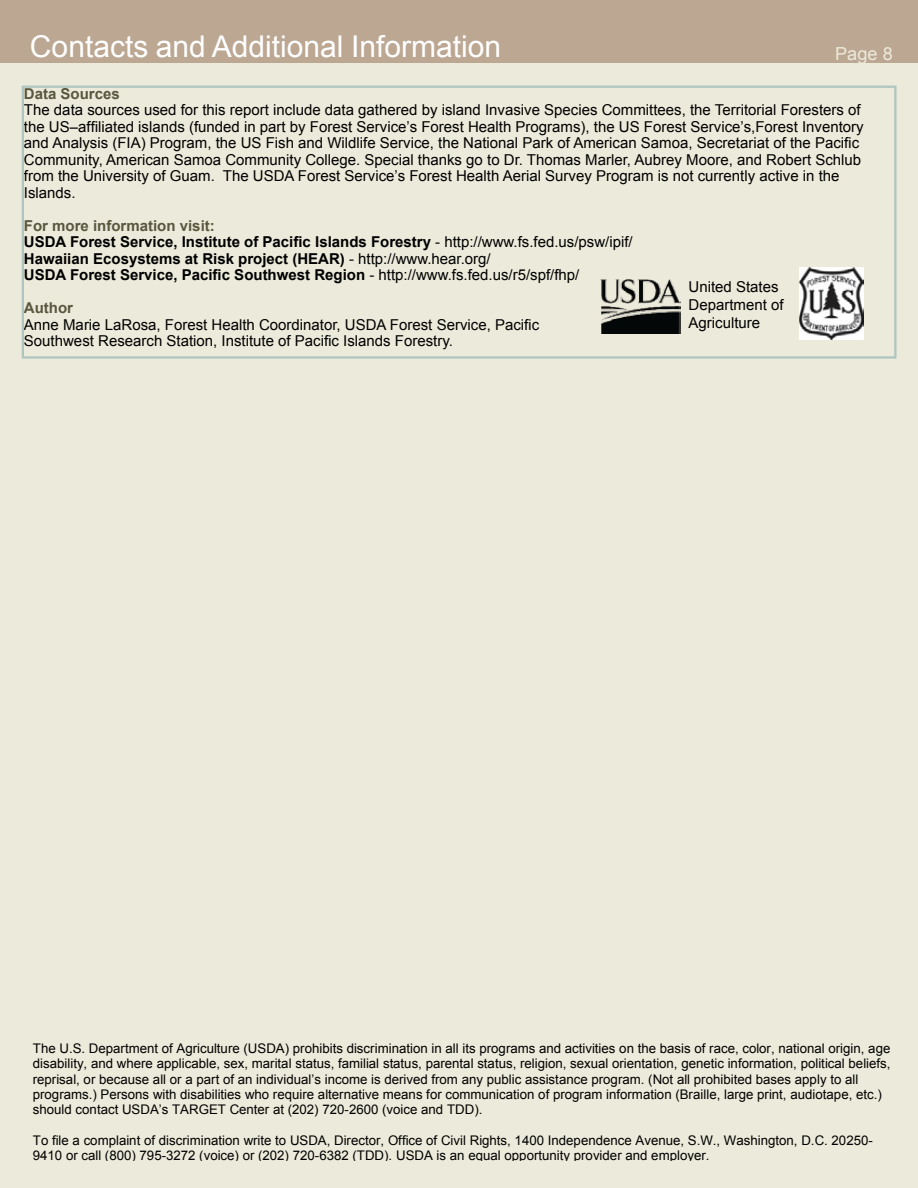
<style>
.page{position:relative;width:918px;height:1188px;background:#fff}
.page>*{position:absolute;margin:0;border:0;box-sizing:border-box;transform-origin:0 0}
.t1{font:30px "Arial";color:#fff}
.t2{font:18px "Arial";color:#eceada}
.t3{font:15px/16.5px "Arial";color:#000}
.t4{font:700 15px/16.5px "Arial";color:#000}
.t5{font:700 15px "Arial";color:#59573e}
.t6{font:13.2px/15.3px "Arial";color:#000}
.s1{color:#59573e}
.s2{font-weight:400}
</style>
<div class="page">
<div style="left:0;top:0;width:918px;height:63px;background:#bca793"></div>
<div style="left:0;top:63px;width:918px;height:1125px;background:#eceada"></div>
<div style="left:22px;top:86px;width:875px;height:273px;border:2px solid #afc5c0"></div>
<img style="left:600px;top:279px;width:81px;height:55px">
<img style="left:799px;top:268px;width:64px;height:71px">
<h1 class="t1" style="left:30px;top:27px;width:473px">Contacts and Additional Information</h1>
<h2 class="t2" style="left:835px;top:42px;width:59px">Page 8</h2>
<p class="t5" style="left:24px;top:84px;width:97px">Data Sources</p>
<p class="t3" style="left:24px;top:102px;width:841px">The data sources used for this report include data gathered by island Invasive Species Committees, the Territorial Foresters of the US–affiliated islands (funded in part by Forest Service’s Forest Health Programs), the US Forest Service’s,Forest Inventory and Analysis (FIA) Program, the US Fish and Wildlife Service, the National Park of American Samoa, Secretariat of the Pacific Community, American Samoa Community College. Special thanks go to Dr. Thomas Marler, Aubrey Moore, and Robert Schlub from the University of Guam. The USDA Forest Service’s Forest Health Aerial Survey Program is not currently active in the Islands.</p>
<p class="t4" style="left:24px;top:218px;width:610px"><span class="s1">For more information visit:<br></span>USDA Forest Service, Institute of Pacific Islands Forestry <span class="s2">- http://www.fs.fed.us/psw/ipif/ </span>Hawaiian Ecosystems at Risk project (HEAR) <span class="s2">- http://www.hear.org/<br></span>USDA Forest Service, Pacific Southwest Region <span class="s2">- http://www.fs.fed.us/r5/spf/fhp/</span></p>
<p class="t5" style="left:24px;top:298px;width:51px">Author</p>
<p class="t3" style="left:24px;top:316px;width:517px">Anne Marie LaRosa, Forest Health Coordinator, USDA Forest Service, Pacific<br>Southwest Research Station, Institute of Pacific Islands Forestry.</p>
<p class="t3" style="left:689px;top:278px;width:97px;line-height:18px">United States<br>Department of<br>Agriculture</p>
<p class="t6" style="left:33px;top:1041px;width:863px">The U.S. Department of Agriculture (USDA) prohibits discrimination in all its programs and activities on the basis of race, color, national origin, age, disability, and where applicable, sex, marital status, familial status, parental status, religion, sexual orientation, genetic information, political beliefs, reprisal, or because all or a part of an individual’s income is derived from any public assistance program. (Not all prohibited bases apply to all programs.) Persons with disabilities who require alternative means for communication of program information (Braille, large print, audiotape, etc.) should contact USDA’s TARGET Center at (202) 720-2600 (voice and TDD).</p>
<p class="t6" style="left:33px;top:1133px;width:841px">To file a complaint of discrimination write to USDA, Director, Office of Civil Rights, 1400 Independence Avenue, S.W., Washington, D.C. 20250-<br>9410 or call (800) 795-3272 (voice) or (202) 720-6382 (TDD). USDA is an equal opportunity provider and employer.</p>
</div>
